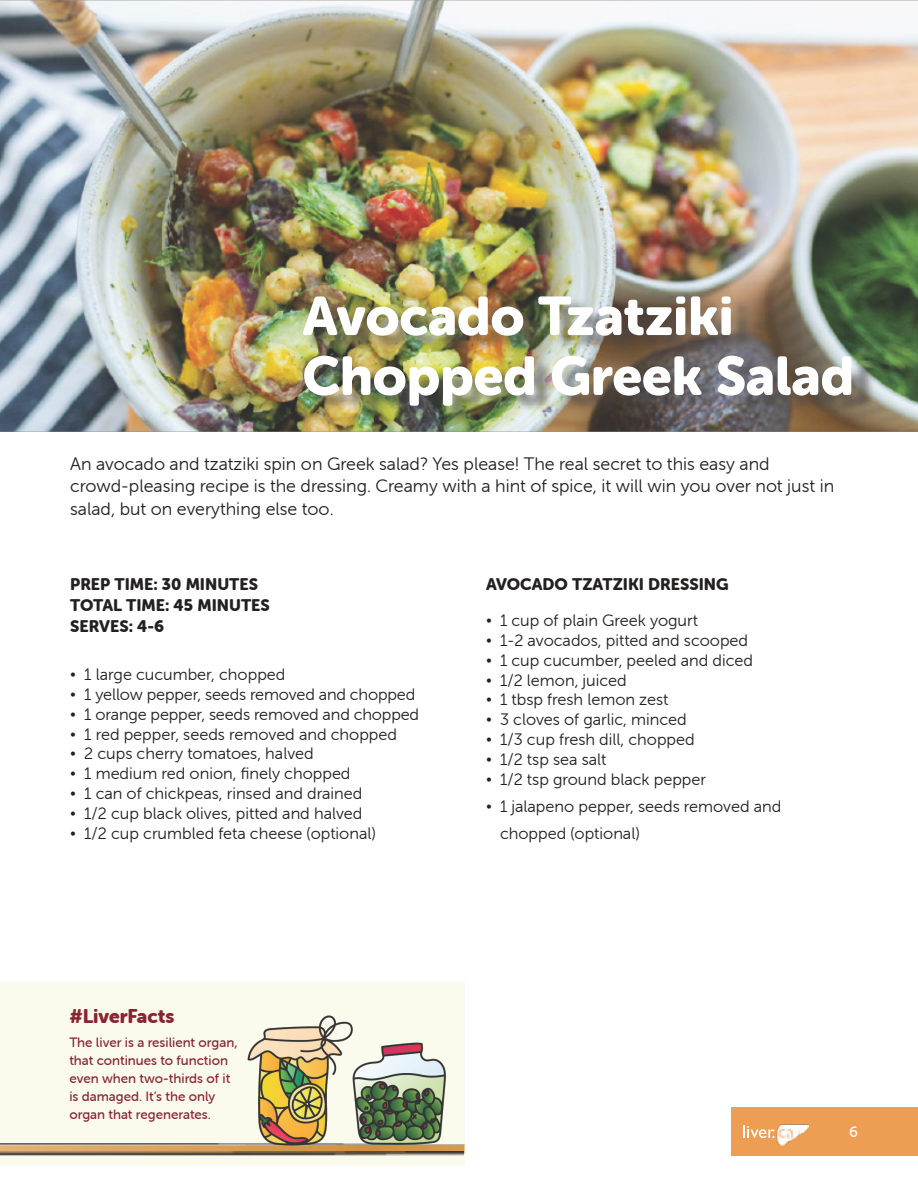
<style>
.page{position:relative;width:918px;height:1188px;background:#fff}
.page>*{position:absolute;margin:0;border:0;box-sizing:border-box;transform-origin:0 0}
.t1{font:54px/59.8px "Museo Sans Rounded 900";color:#fff}
.t2{font:19.5px "Museo Sans Rounded 900";letter-spacing:-.005em;color:#8a2332}
.t3{font:18px/22.5px "Museo Sans Rounded 300";color:#232020}
.t4{font:16.5px/27px "Museo Sans Rounded 300";color:#232020}
.t5{font:16.5px/21px "Museo Sans Rounded 900";color:#232020}
.t6{font:15px "Museo Sans Rounded 500";color:#fff}
.t7{font:13.5px/18px "Museo Sans Rounded 500";color:#8a2332}
.s1{font-family:"Times New Roman"}
</style>
<div class="page">
<div style="left:0;top:982px;width:464px;height:184px;background:#fafbec"></div>
<img style="left:0;top:1145px;width:465px;height:10px">
<img style="left:0;top:1143px;width:463px;height:5px">
<img style="left:0;top:1152px;width:463px;height:4px">
<img style="left:0;top:0;width:918px;height:432px">
<img style="left:304px;top:298px;width:571px;height:126px">
<div style="left:732px;top:1107px;width:186px;height:48px;background:#ee9e53"></div>
<svg style="left:743px;top:1125px;width:32px;height:13px"></svg>
<img style="left:776px;top:1124px;width:33px;height:22px">
<img style="left:247px;top:1015px;width:198px;height:131px">
<h1 class="t1" style="left:302px;top:287px;width:553px">Avocado Tzatziki<br>Chopped Greek Salad</h1>
<p class="t3" style="left:70px;top:453px;width:766px">An avocado and tzatziki spin on Greek salad? Yes please! The real secret to this easy and crowd-pleasing recipe is the dressing. Creamy with a hint of spice, it will win you over not just in salad, but on everything else too.</p>
<p class="t5" style="left:70px;top:574px;width:201px">PREP TIME: 30 MINUTES<br>TOTAL TIME: 45 MINUTES<br>SERVES: 4-6</p>
<p class="t4" style="left:70px;top:661px;width:217px"><span class="s1">•</span> 1 large cucumber, chopped</p>
<p class="t4" style="left:70px;top:681px;width:347px"><span class="s1">•</span> 1 yellow pepper, seeds removed and chopped</p>
<p class="t4" style="left:70px;top:701px;width:351px"><span class="s1">•</span> 1 orange pepper, seeds removed and chopped</p>
<p class="t4" style="left:70px;top:721px;width:328px"><span class="s1">•</span> 1 red pepper, seeds removed and chopped</p>
<p class="t4" style="left:70px;top:740px;width:245px"><span class="s1">•</span> 2 cups cherry tomatoes, halved</p>
<p class="t4" style="left:70px;top:760px;width:282px"><span class="s1">•</span> 1 medium red onion, finely chopped</p>
<p class="t4" style="left:70px;top:780px;width:294px"><span class="s1">•</span> 1 can of chickpeas, rinsed and drained</p>
<p class="t4" style="left:70px;top:800px;width:294px"><span class="s1">•</span> 1/2 cup black olives, pitted and halved</p>
<p class="t4" style="left:70px;top:820px;width:307px"><span class="s1">•</span> 1/2 cup crumbled feta cheese (optional)</p>
<p class="t2" style="left:69px;top:1005px;width:107px">#LiverFacts</p>
<p class="t7" style="left:69px;top:1033px;width:170px">The liver is a resilient organ, that continues to function even when two-thirds of it is damaged. It’s the only organ that regenerates.</p>
<p class="t5" style="left:486px;top:574px;width:244px">AVOCADO TZATZIKI DRESSING</p>
<p class="t4" style="left:486px;top:607px;width:214px"><span class="s1">•</span> 1 cup of plain Greek yogurt</p>
<p class="t4" style="left:486px;top:627px;width:264px"><span class="s1">•</span> 1-2 avocados, pitted and scooped</p>
<p class="t4" style="left:486px;top:647px;width:269px"><span class="s1">•</span> 1 cup cucumber, peeled and diced</p>
<p class="t4" style="left:486px;top:667px;width:142px"><span class="s1">•</span> 1/2 lemon, juiced</p>
<p class="t4" style="left:486px;top:686px;width:184px"><span class="s1">•</span> 1 tbsp fresh lemon zest</p>
<p class="t4" style="left:486px;top:706px;width:202px"><span class="s1">•</span> 3 cloves of garlic, minced</p>
<p class="t4" style="left:486px;top:726px;width:210px"><span class="s1">•</span> 1/3 cup fresh dill, chopped</p>
<p class="t4" style="left:486px;top:746px;width:122px"><span class="s1">•</span> 1/2 tsp sea salt</p>
<p class="t4" style="left:486px;top:766px;width:222px"><span class="s1">•</span> 1/2 tsp ground black pepper</p>
<p class="t4" style="left:500px;top:793px;width:283px;text-indent:-14px"><span class="s1">•</span> 1 jalapeno pepper, seeds removed and chopped (optional)</p>
<p class="t6" style="left:849px;top:1123px;width:10px">6</p>
</div>
